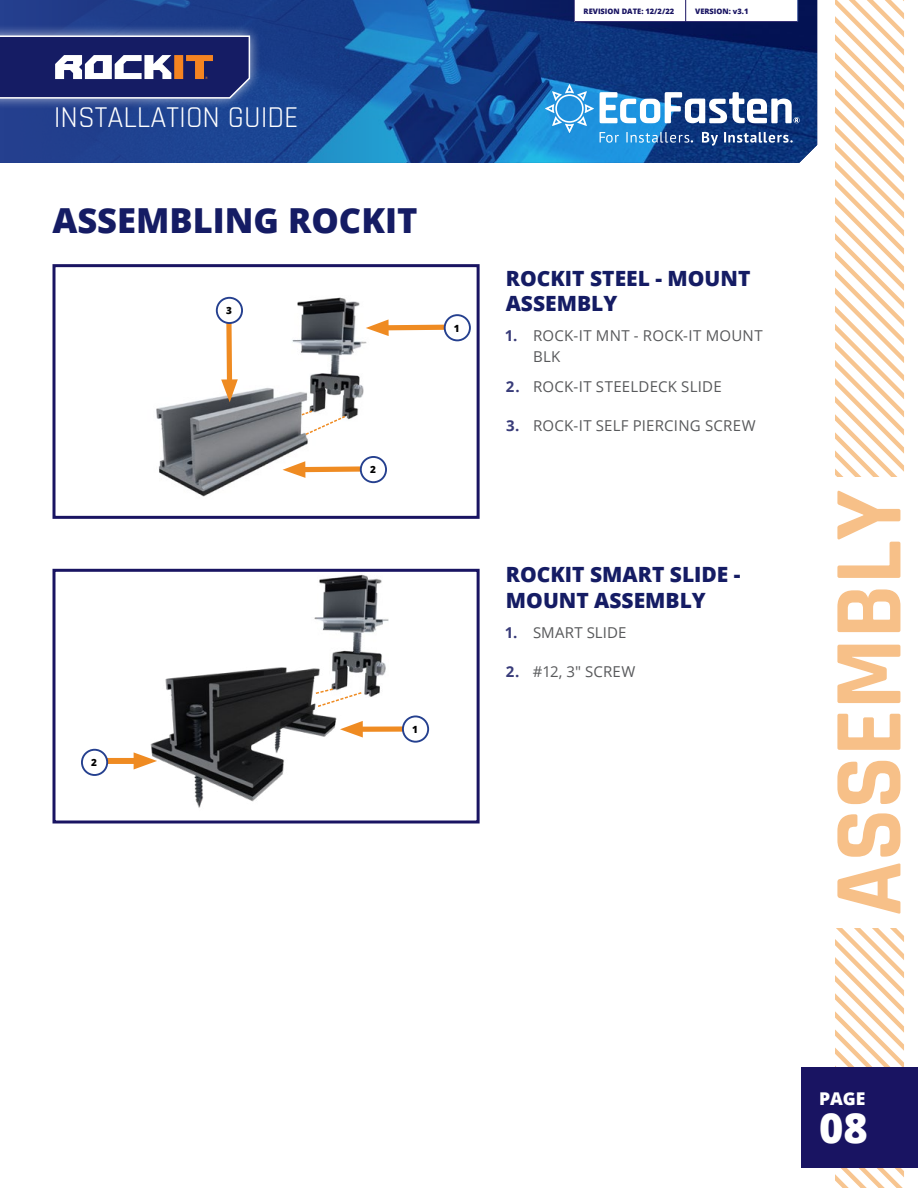
<style>
.page{position:relative;width:918px;height:1188px;background:#fff}
.page>*{position:absolute;margin:0;border:0;box-sizing:border-box;transform-origin:0 0}
.t1{font:700 97.95px "Rajdhani";color:#f7c088}
.t2{font:800 41.55px "Open Sans";color:#fff}
.t3{font:800 34.5px "Open Sans";color:#151c64}
.t4{font:30px "Rajdhani";color:#fff}
.t5{font:800 21px/25.2px "Open Sans";color:#151c64}
.t6{font:800 17.55px "Open Sans";color:#fff}
.t7{font:15px/21px "Open Sans";letter-spacing:.015em;color:#58595b}
.t8{font:800 9.9px "Open Sans";color:#000}
.t9{font:800 7.5px "Open Sans";color:#191462}
.s1{font-weight:700;color:#383b79}
</style>
<div class="page">
<svg style="left:0;top:0;width:817px;height:163px;background:#164790"></svg>
<div style="left:574px;top:0;width:224px;height:22px;background:#fff"></div>
<hr style="left:575px;top:21px;width:223px;height:1px;background:#191462">
<svg style="left:797px;top:0;width:1px;height:22px"></svg>
<svg style="left:685px;top:0;width:1px;height:22px"></svg>
<svg style="left:574px;top:0;width:1px;height:22px"></svg>
<div style="left:0;top:25px;width:261px;height:84px;background:#fff;opacity:.75"></div>
<svg style="left:0;top:35px;width:251px;height:64px;background:#45477d"></svg>
<svg style="left:600px;top:132px;width:193px;height:14px;background:#4376b0"></svg>
<svg style="left:545px;top:84px;width:49px;height:49px;background:#45a1de"></svg>
<svg style="left:600px;top:92px;width:200px;height:31px"></svg>
<svg style="left:835px;top:0;width:69px;height:1188px"></svg>
<div style="left:815px;top:478px;width:103px;height:450px;background:#fff"></div>
<div style="left:801px;top:1067px;width:117px;height:101px;background:#191462"></div>
<img style="left:156px;top:297px;width:312px;height:200px">
<div style="left:52px;top:264px;width:428px;height:255px;border:3px solid #191462"></div>
<img style="left:314px;top:574px;width:75px;height:57px">
<img style="left:81px;top:631px;width:305px;height:177px">
<div style="left:52px;top:569px;width:428px;height:255px;border:3px solid #191462"></div>
<svg style="left:300px;top:409px;width:47px;height:27px"></svg>
<svg style="left:314px;top:687px;width:49px;height:21px"></svg>
<svg style="left:366px;top:319px;width:105px;height:17px"></svg>
<div style="left:354px;top:726px;width:65px;height:6px;background:#ef8b22"></div>
<svg style="left:340px;top:721px;width:23px;height:17px"></svg>
<svg style="left:283px;top:461px;width:107px;height:17px"></svg>
<svg style="left:221px;top:296px;width:17px;height:106px"></svg>
<div style="left:445px;top:315px;width:25px;height:25px;background:#fff;border-radius:50%"></div>
<div style="left:444px;top:314px;width:27px;height:27px;border:2px solid #25408f;border-radius:50%"></div>
<div style="left:403px;top:716px;width:25px;height:26px;background:#fff;border-radius:50%"></div>
<div style="left:402px;top:716px;width:27px;height:27px;border:2px solid #25408f;border-radius:50%"></div>
<div style="left:361px;top:457px;width:25px;height:25px;background:#fff;border-radius:50%"></div>
<div style="left:360px;top:456px;width:27px;height:27px;border:2px solid #25408f;border-radius:50%"></div>
<div style="left:217px;top:298px;width:25px;height:25px;background:#fff;border-radius:50%"></div>
<div style="left:216px;top:297px;width:27px;height:27px;border:2px solid #25408f;border-radius:50%"></div>
<div style="left:103px;top:758px;width:40px;height:6px;background:#ef8b22"></div>
<svg style="left:134px;top:752px;width:23px;height:18px"></svg>
<div style="left:82px;top:750px;width:25px;height:25px;background:#fff;border-radius:50%"></div>
<div style="left:81px;top:749px;width:27px;height:27px;border:2px solid #25408f;border-radius:50%"></div>
<h3 class="t4" style="left:54px;top:100px;width:247px">INSTALLATION GUIDE</h3>
<h3 class="t3" style="left:52px;top:194px;width:367px">ASSEMBLING ROCKIT</h3>
<p class="t8" style="left:226px;top:303px;width:7px">3</p>
<p class="t8" style="left:454px;top:320px;width:7px">1</p>
<p class="t8" style="left:370px;top:462px;width:7px">2</p>
<p class="t8" style="left:91px;top:755px;width:7px">2</p>
<p class="t8" style="left:412px;top:722px;width:7px">1</p>
<p class="t9" style="left:584px;top:5px;width:92px">REVISION DATE: 12/2/22</p>
<p class="t9" style="left:695px;top:5px;width:55px">VERSION: v3.1</p>
<h3 class="t5" style="left:506px;top:265px;width:246px">ROCKIT STEEL - MOUNT<br>ASSEMBLY</h3>
<p class="t7" style="left:533px;top:325px;width:231px;text-indent:-28px"><span class="s1">1.</span> ROCK-IT MNT - ROCK-IT MOUNT<br>BLK</p>
<p class="t7" style="left:506px;top:376px;width:217px"><span class="s1">2.</span> ROCK-IT STEELDECK SLIDE</p>
<p class="t7" style="left:506px;top:415px;width:251px"><span class="s1">3.</span> ROCK-IT SELF PIERCING SCREW</p>
<h3 class="t5" style="left:506px;top:561px;width:236px">ROCKIT SMART SLIDE -<br>MOUNT ASSEMBLY</h3>
<p class="t7" style="left:505px;top:621px;width:123px"><span class="s1">1.</span> SMART SLIDE</p>
<p class="t7" style="left:506px;top:660px;width:131px"><span class="s1">2.</span> #12, 3" SCREW</p>
<h1 class="t1" style="left:809px;top:916px;width:428px;rotate:-90deg">ASSEMBLY</h1>
<p class="t6" style="left:819px;top:1086px;width:48px">PAGE</p>
<h2 class="t2" style="left:819px;top:1097px;width:50px">08</h2>
</div>
